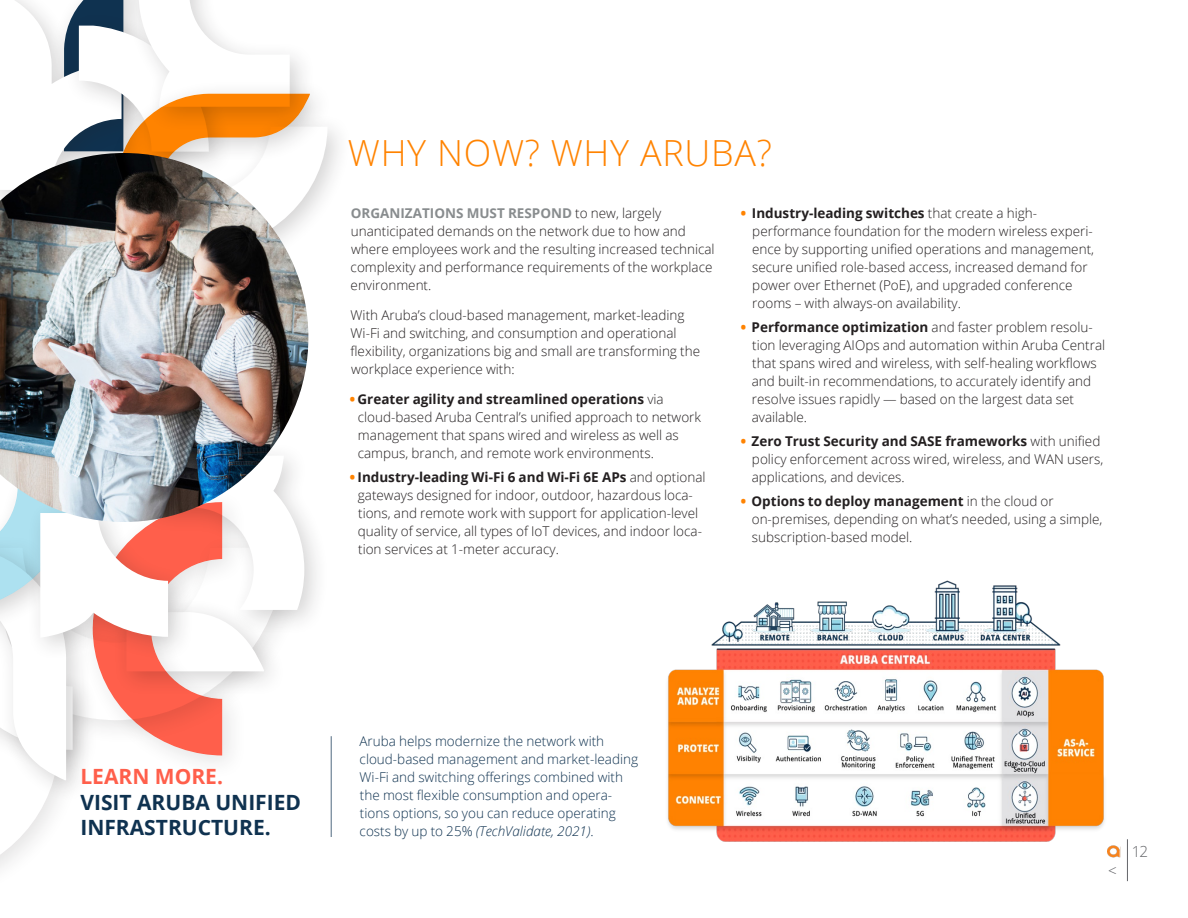
<style>
.page{position:relative;width:1188px;height:918px;background:#fff}
.page>*{position:absolute;margin:0;border:0;box-sizing:border-box;transform-origin:0 0}
.chapter{font:300 36px "Open Sans";letter-spacing:.02em;color:#ff8300}
.t1{font:700 21px/25.5px "Open Sans";color:#0f3250}
.toc_text{font:300 15.15px "Open Sans";color:#646569}
.text{font:300 13.5px/18px "Open Sans";color:#231f20}
.text-2{font:300 13.5px/18px "Open Sans";color:#0f3250}
.s1{font-weight:700;color:#888c8e}
.s2{font-weight:800;color:#ff8300}
.s3{font-weight:700}
.s4{color:#ff5f4b}
.s5{font-style:italic}
</style>
<div class="page">
<svg style="left:1108px;top:845px;width:12px;height:13px"></svg>
<hr style="left:1127px;top:839px;width:1px;height:42px;background:#646569">
<img style="left:667px;top:580px;width:442px;height:266px">
<hr style="left:331px;top:736px;width:1px;height:101px;background:#0f3250">
<div style="left:139px;top:441px;width:191px;height:195px;background:#231f20;opacity:.2"></div>
<div style="left:104px;top:79px;width:230px;height:133px;background:#231f20;opacity:.2"></div>
<svg style="left:15px;top:0;width:313px;height:216px"></svg>
<svg style="left:0;top:522px;width:304px;height:346px"></svg>
<img style="left:0;top:153px;width:308px;height:369px">
<p class="chapter" style="left:348px;top:128px;width:425px">WHY NOW? WHY ARUBA?</p>
<p class="text" style="left:351px;top:204px;width:366px"><span class="s1">ORGANIZATIONS MUST RESPOND</span> to new, largely unanticipated demands on the network due to how and where employees work and the resulting increased technical complexity and performance requirements of the workplace environment.</p>
<p class="text" style="left:351px;top:306px;width:351px">With Aruba’s cloud-based management, market-leading Wi-Fi and switching, and consumption and operational flexibility, organizations big and small are transforming the workplace experience with:</p>
<p class="text" style="left:358px;top:390px;width:345px;text-indent:-8px"><span class="s2">•</span> <span class="s3">Greater agility and streamlined operations</span> via cloud-based Aruba Central’s unified approach to network management that spans wired and wireless as well as campus, branch, and remote work environments.</p>
<p class="text" style="left:358px;top:468px;width:349px;text-indent:-8px"><span class="s2">•</span> <span class="s3">Industry-leading Wi-Fi 6 and Wi-Fi 6E APs</span> and optional gateways designed for indoor, outdoor, hazardous loca&shy;tions, and remote work with support for application-level quality of service, all types of IoT devices, and indoor loca&shy;tion services at 1-meter accuracy.</p>
<p class="text" style="left:752px;top:204px;width:344px;text-indent:-11px"><span class="s2">•</span> <span class="s3">Industry-leading switches</span> that create a high&shy;performance foundation for the modern wireless experi&shy;ence by supporting unified operations and management, secure unified role-based access, increased demand for power over Ethernet (PoE), and upgraded conference rooms – with always-on availability.</p>
<p class="text" style="left:752px;top:318px;width:355px;text-indent:-11px"><span class="s2">•</span> <span class="s3">Performance optimization</span> and faster problem resolu&shy;tion leveraging AIOps and automation within Aruba Central that spans wired and wireless, with self-healing workflows and built-in recommendations, to accurately identify and resolve issues rapidly — based on the largest data set available.</p>
<p class="text" style="left:752px;top:432px;width:353px;text-indent:-11px"><span class="s2">•</span> <span class="s3">Zero Trust Security and SASE frameworks</span> with unified policy enforcement across wired, wireless, and WAN users, applications, and devices.</p>
<p class="text" style="left:752px;top:492px;width:352px;text-indent:-11px"><span class="s2">•</span> <span class="s3">Options to deploy management</span> in the cloud or on-premises, depending on what’s needed, using a simple, subscription-based model.</p>
<p class="t1" style="left:80px;top:763px;width:222px"><span class="s4">LEARN MORE.<br></span>VISIT ARUBA UNIFIED<br>INFRASTRUCTURE.</p>
<p class="text-2" style="left:359px;top:732px;width:280px">Aruba helps modernize the network with cloud-based management and market-leading Wi-Fi and switching offerings combined with the most flexible consumption and opera&shy;tions options, so you can reduce operating costs by up to 25% <span class="s5">(TechValidate, 2021)</span>.</p>
<p class="toc_text" style="left:1108px;top:860px;width:10px">&lt;</p>
<p class="toc_text" style="left:1132px;top:841px;width:18px">12</p>
</div>
